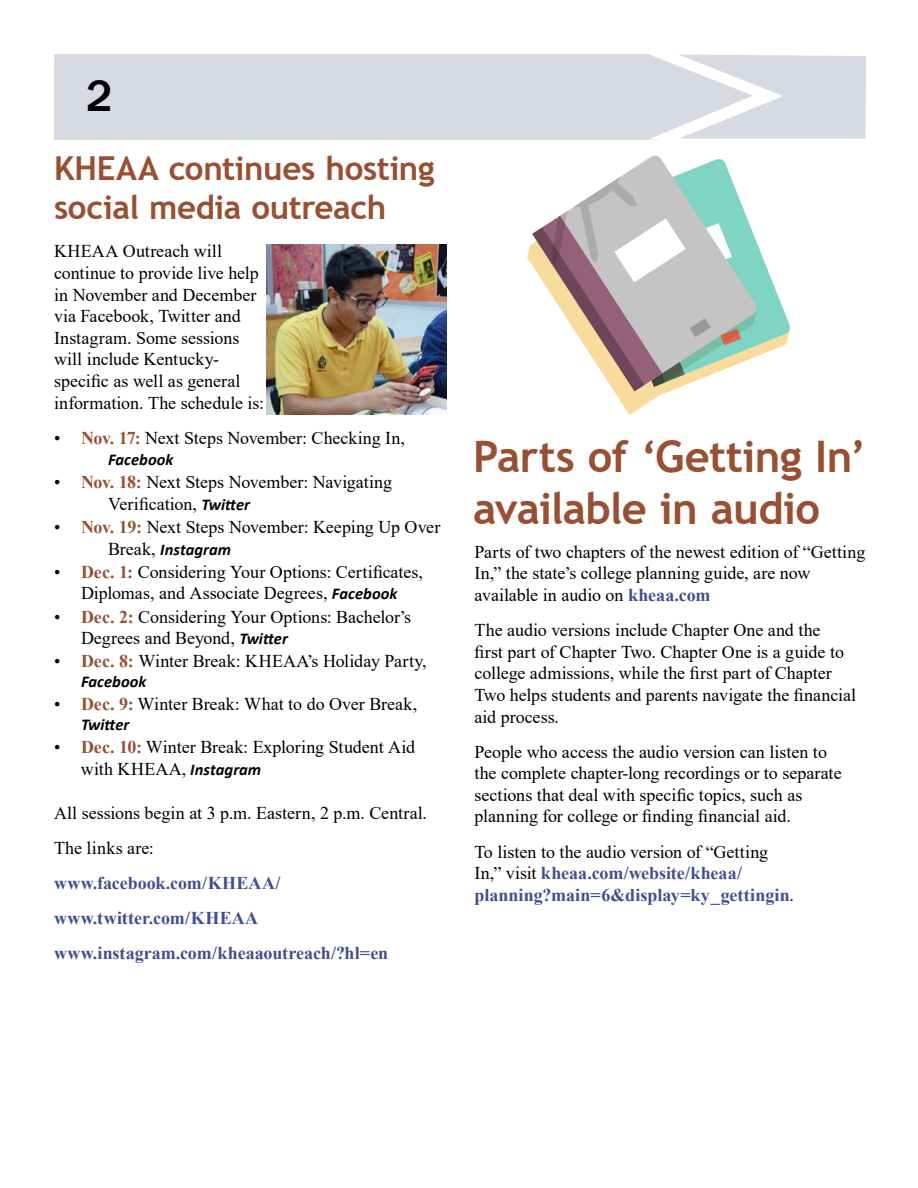
<style>
.page{position:relative;width:918px;height:1188px;background:#fff}
.page>*{position:absolute;margin:0;border:0;box-sizing:border-box;transform-origin:0 0}
.t1{font:500 45px "Franklin Gothic";color:#000}
.t2{font:700 43.5px/52.2px "Trebuchet MS";letter-spacing:-.015em;color:#994f32}
.t3{font:700 33px/39.6px "Trebuchet MS";letter-spacing:-.01em;color:#994f32}
.t4{font:18px/21.6px "Times New Roman";color:#000}
.t5{font:700 18px/21.6px "Times New Roman";color:#3f4f8f}
.t6{font:italic 700 16.5px "Calibri";letter-spacing:.005em;color:#000}
.s1{font-weight:700;color:#994f32}
.s2{font-family:"Calibri";font-weight:700;font-style:italic;font-size:16.5px}
.s3{font-family:"Times New Roman";font-weight:400;font-style:normal;font-size:18px}
.s4{font-weight:700;color:#3f4f8f}
.s5{font-weight:400;color:#000}
</style>
<div class="page">
<div style="left:54px;top:54px;width:605px;height:86px;background:#d7dae3"></div>
<svg style="left:649px;top:54px;width:217px;height:85px"></svg>
<img style="left:266px;top:245px;width:180px;height:170px">
<svg style="left:527px;top:244px;width:143px;height:171px"></svg>
<svg style="left:758px;top:246px;width:32px;height:110px"></svg>
<svg style="left:620px;top:155px;width:138px;height:201px"></svg>
<svg style="left:532px;top:177px;width:225px;height:214px"></svg>
<h1 class="t1" style="left:86px;top:68px;width:28px">2</h1>
<h3 class="t3" style="left:54px;top:148px;width:382px">KHEAA continues hosting social media outreach</h3>
<p class="t4" style="left:54px;top:240px;width:212px">KHEAA Outreach will continue to provide live help in November and December via Facebook, Twitter and<br>Instagram. Some sessions will include Kentucky&shy;specific as well as general information. The schedule is:</p>
<p class="t4" style="left:54px;top:426px;width:353px">• <span class="s1">Nov. 17:</span> Next Steps November: Checking In,</p>
<p class="t6" style="left:108px;top:448px;width:67px">Facebook</p>
<p class="t4" style="left:108px;top:471px;width:286px;text-indent:-54px">• <span class="s1">Nov. 18:</span> Next Steps November: Navigating<br>Verification, <span class="s2">Twitter</span></p>
<p class="t4" style="left:54px;top:516px;width:388px">• <span class="s1">Nov. 19:</span> Next Steps November: Keeping Up Over</p>
<p class="t6" style="left:108px;top:538px;width:125px"><span class="s3">Break,</span> Instagram</p>
<p class="t4" style="left:54px;top:560px;width:371px;text-align:center">• <span class="s1">Dec. 1:</span> Considering Your Options: Certificates,<br>Diplomas, and Associate Degrees, <span class="s2">Facebook</span></p>
<p class="t4" style="left:81px;top:605px;width:332px;text-indent:-27px">• <span class="s1">Dec. 2:</span> Considering Your Options: Bachelor’s<br>Degrees and Beyond, <span class="s2">Twitter</span></p>
<p class="t4" style="left:54px;top:650px;width:374px">• <span class="s1">Dec. 8:</span> Winter Break: KHEAA’s Holiday Party,</p>
<p class="t6" style="left:81px;top:670px;width:67px">Facebook</p>
<p class="t4" style="left:54px;top:693px;width:365px">• <span class="s1">Dec. 9:</span> Winter Break: What to do Over Break,</p>
<p class="t6" style="left:81px;top:713px;width:50px">Twitter</p>
<p class="t4" style="left:81px;top:736px;width:336px;text-indent:-27px">• <span class="s1">Dec. 10:</span> Winter Break: Exploring Student Aid with KHEAA, <span class="s2">Instagram</span></p>
<p class="t4" style="left:54px;top:795px;width:374px;line-height:35.1px">All sessions begin at 3 p.m. Eastern, 2 p.m. Central.<br>The links are:</p>
<p class="t5" style="left:54px;top:865px;width:336px;line-height:35.1px">www.facebook.com/KHEAA/ www.twitter.com/KHEAA www.instagram.com/kheaaoutreach/?hl=en</p>
<h2 class="t2" style="left:473px;top:431px;width:394px">Parts of ‘Getting In’ available in audio</h2>
<p class="t4" style="left:475px;top:540px;width:392px">Parts of two chapters of the newest edition of “Getting<br>In,” the state’s college planning guide, are now available in audio on <span class="s4">kheaa.com</span></p>
<p class="t4" style="left:475px;top:619px;width:383px">The audio versions include Chapter One and the<br>first part of Chapter Two. Chapter One is a guide to college admissions, while the first part of Chapter Two helps students and parents navigate the financial aid process.</p>
<p class="t4" style="left:475px;top:740px;width:369px">People who access the audio version can listen to the complete chapter-long recordings or to separate sections that deal with specific topics, such as planning for college or finding financial aid.</p>
<p class="t5" style="left:475px;top:840px;width:321px"><span class="s5">To listen to the audio version of “Getting<br>In,” visit</span> kheaa.com/website/kheaa/ planning?main=6&amp;display=ky_gettingin<span class="s5">.</span></p>
</div>
